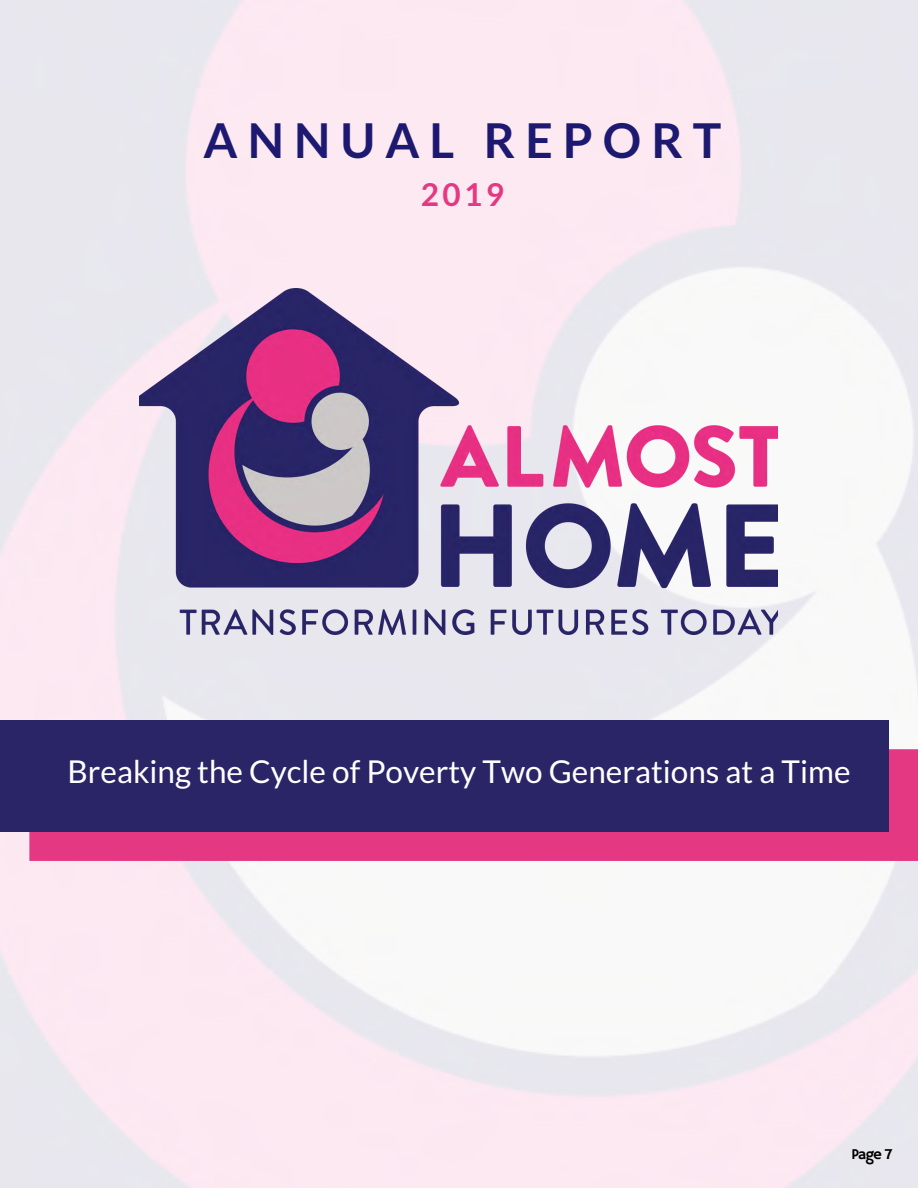
<style>
.page{position:relative;width:918px;height:1188px;background:#fff}
.page>*{position:absolute;margin:0;border:0;box-sizing:border-box;transform-origin:0 0}
.t1{font:700 48px "Lato";letter-spacing:.21em;color:#1d1971}
.t2{font:31.5px "Lato";color:#fff}
.t3{font:700 31.5px "Lato";color:#e53883}
.t4{font:15px "Hammersmith One";color:#000}
</style>
<div class="page">
<img style="left:0;top:0;width:918px;height:1188px">
<img style="left:140px;top:288px;width:638px;height:347px">
<div style="left:29px;top:749px;width:889px;height:112px;background:#e53883"></div>
<div style="left:0;top:720px;width:889px;height:112px;background:#292567"></div>
<h1 class="t1" style="left:204px;top:111px;width:519px">ANNUAL REPORT</h1>
<p class="t3" style="left:421px;top:175px;width:85px">2019</p>
<p class="t2" style="left:67px;top:752px;width:785px">Breaking the Cycle of Poverty Two Generations at a Time</p>
<p class="t4" style="left:851px;top:1145px;width:43px">Page 7</p>
</div>
